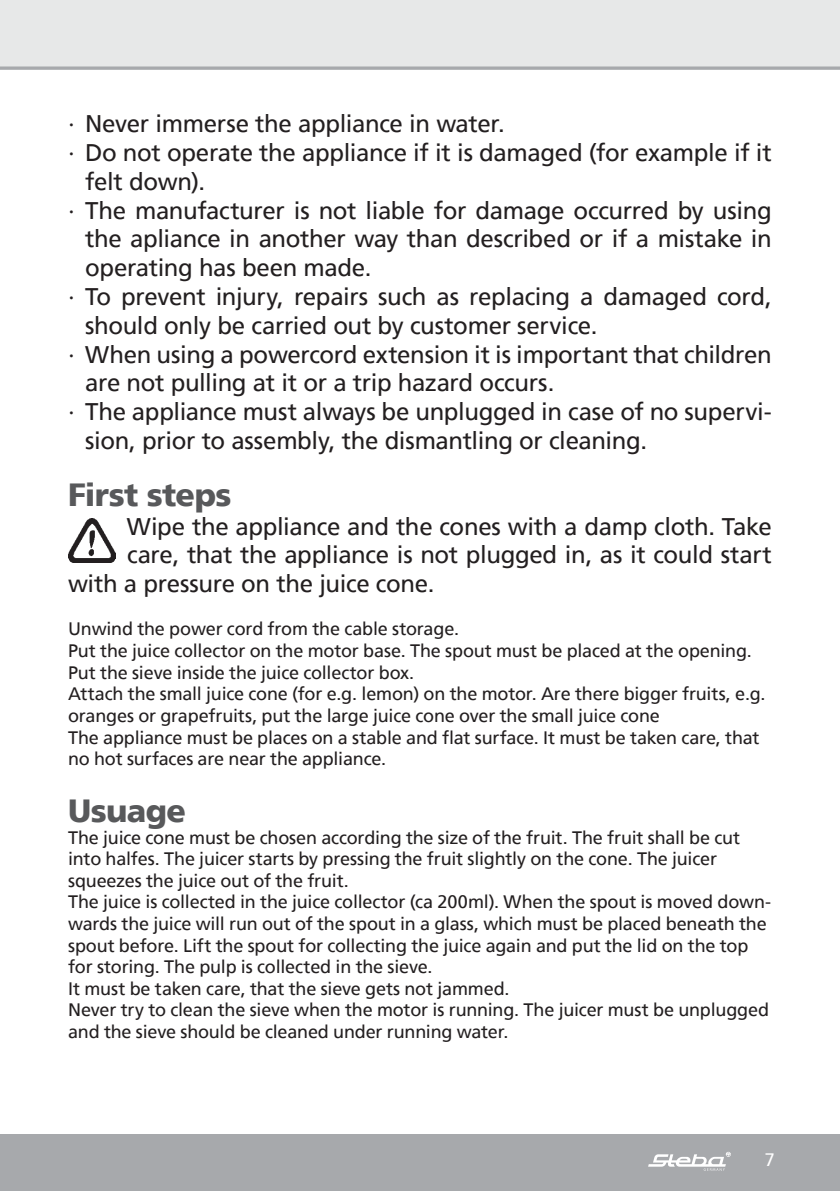
<style>
.page{position:relative;width:840px;height:1191px;background:#fff}
.page>*{position:absolute;margin:0;border:0;box-sizing:border-box;transform-origin:0 0}
.t1{font:900 32px "Frutiger";letter-spacing:-.02em;color:#58595b}
.t2{font:24px "Frutiger";letter-spacing:-.015em;color:#231f20}
.t3{font:18px/21.6px "Frutiger";letter-spacing:-.01em;color:#231f20}
.t4{font:18px "Frutiger";color:#fff}
</style>
<div class="page">
<div style="left:0;top:0;width:839px;height:68px;background:#e7e8e8"></div>
<div style="left:0;top:1134px;width:839px;height:57px;background:#a7a9ac"></div>
<svg style="left:648px;top:1151px;width:82px;height:19px"></svg>
<svg style="left:0;top:66px;width:839px;height:4px;background:#b2b4b7"></svg>
<img style="left:68px;top:519px;width:48px;height:43px">
<h2 class="t2" style="left:68px;top:110px;width:438px">∙ Never immerse the appliance in water.</h2>
<h2 class="t2" style="left:68px;top:138px;width:704px">∙ Do not operate the appliance if it is damaged (for example if it</h2>
<h2 class="t2" style="left:85px;top:167px;width:122px">felt down).</h2>
<h2 class="t2" style="left:68px;top:196px;width:704px">∙ The manufacturer is not liable for damage occurred by using</h2>
<h2 class="t2" style="left:85px;top:225px;width:687px">the apliance in another way than described or if a mistake in</h2>
<h2 class="t2" style="left:85px;top:254px;width:288px">operating has been made.</h2>
<h2 class="t2" style="left:68px;top:282px;width:704px">∙ To prevent injury, repairs such as replacing a damaged cord,</h2>
<h2 class="t2" style="left:85px;top:311px;width:513px">should only be carried out by customer service.</h2>
<h2 class="t2" style="left:68px;top:340px;width:705px">∙ When using a powercord extension it is important that children</h2>
<h2 class="t2" style="left:85px;top:369px;width:470px">are not pulling at it or a trip hazard occurs.</h2>
<h2 class="t2" style="left:68px;top:398px;width:705px">∙ The appliance must always be unplugged in case of no supervi-</h2>
<h2 class="t2" style="left:85px;top:426px;width:563px">sion, prior to assembly, the dismantling or cleaning.</h2>
<h1 class="t1" style="left:68px;top:475px;width:165px">First steps</h1>
<h2 class="t2" style="left:127px;top:512px;width:646px">Wipe the appliance and the cones with a damp cloth. Take</h2>
<h2 class="t2" style="left:127px;top:541px;width:645px">care, that the appliance is not plugged in, as it could start</h2>
<h2 class="t2" style="left:68px;top:570px;width:367px">with a pressure on the juice cone.</h2>
<p class="t3" style="left:68px;top:618px;width:698px">Unwind the power cord from the cable storage.<br>Put the juice collector on the motor base. The spout must be placed at the opening.<br>Put the sieve inside the juice collector box.<br>Attach the small juice cone (for e.g. lemon) on the motor. Are there bigger fruits, e.g. oranges or grapefruits, put the large juice cone over the small juice cone<br>The appliance must be places on a stable and flat surface. It must be taken care, that no hot surfaces are near the appliance.</p>
<h1 class="t1" style="left:68px;top:791px;width:119px">Usuage</h1>
<p class="t3" style="left:68px;top:826px;width:704px">The juice cone must be chosen according the size of the fruit. The fruit shall be cut into halfes. The juicer starts by pressing the fruit slightly on the cone. The juicer squeezes the juice out of the fruit.<br>The juice is collected in the juice collector (ca 200ml). When the spout is moved down&shy;wards the juice will run out of the spout in a glass, which must be placed beneath the spout before. Lift the spout for collecting the juice again and put the lid on the top for storing. The pulp is collected in the sieve.<br>It must be taken care, that the sieve gets not jammed.<br>Never try to clean the sieve when the motor is running. The juicer must be unplugged and the sieve should be cleaned under running water.</p>
<p class="t4" style="left:764px;top:1149px;width:12px">7</p>
</div>
